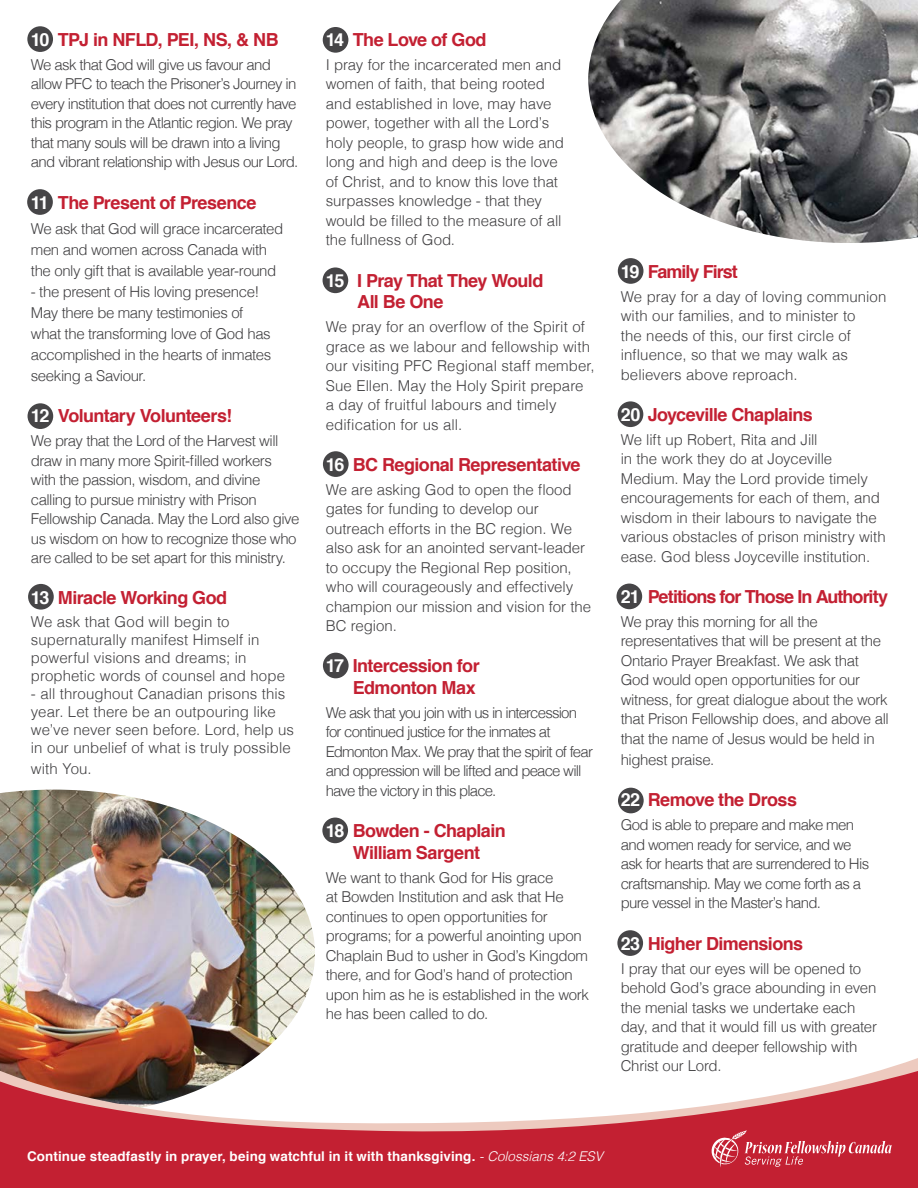
<style>
.page{position:relative;width:918px;height:1188px;background:#fff}
.page>*{position:absolute;margin:0;border:0;box-sizing:border-box;transform-origin:0 0}
.t1{font:700 18px/21.6px "Helvetica";letter-spacing:-.035em;color:#c32032}
.t2{font:700 18px "Helvetica";letter-spacing:-.055em;color:#c32032}
.t3{font:300 15px/19.5px "Helvetica";letter-spacing:-.02em;color:#414042}
.t4{font:300 15px/19.5px "Helvetica";letter-spacing:.005em;color:#414042}
.t5{font:300 15px/19.5px "Helvetica";letter-spacing:-.045em;color:#414042}
.t6{font:300 15px/19.5px "Helvetica";letter-spacing:-.055em;color:#414042}
.t7{font:700 13.35px "Helvetica";letter-spacing:.01em;color:#fff}
.s1{color:#fff}
.s2{font-weight:300;font-style:italic}
</style>
<div class="page">
<div style="left:28px;top:403px;width:25px;height:26px;background:#464547;border-radius:50%"></div>
<div style="left:28px;top:584px;width:26px;height:26px;background:#464547;border-radius:50%"></div>
<div style="left:27px;top:26px;width:26px;height:26px;background:#464547;border-radius:50%"></div>
<div style="left:27px;top:189px;width:26px;height:26px;background:#464547;border-radius:50%"></div>
<div style="left:618px;top:788px;width:26px;height:25px;background:#464547;border-radius:50%"></div>
<div style="left:616px;top:584px;width:26px;height:25px;background:#464547;border-radius:50%"></div>
<div style="left:618px;top:401px;width:25px;height:26px;background:#464547;border-radius:50%"></div>
<div style="left:618px;top:258px;width:26px;height:26px;background:#464547;border-radius:50%"></div>
<div style="left:323px;top:653px;width:26px;height:25px;background:#464547;border-radius:50%"></div>
<div style="left:323px;top:451px;width:26px;height:26px;background:#464547;border-radius:50%"></div>
<div style="left:323px;top:267px;width:25px;height:26px;background:#464547;border-radius:50%"></div>
<div style="left:323px;top:27px;width:25px;height:26px;background:#464547;border-radius:50%"></div>
<img style="left:588px;top:0;width:330px;height:243px">
<img style="left:0;top:790px;width:174px;height:18px">
<img style="left:0;top:808px;width:918px;height:380px">
<svg style="left:710px;top:1131px;width:182px;height:37px;background:#cb4150"></svg>
<p class="t1" style="left:31px;top:29px;width:249px"><span class="s1">10</span> TPJ in NFLD, PEI, NS, &amp; NB</p>
<p class="t5" style="left:31px;top:54px;width:269px">We ask that God will give us favour and allow PFC to teach the Prisoner’s Journey in every institution that does not currently have this program in the Atlantic region. We pray that many souls will be drawn into a living and vibrant relationship with Jesus our Lord.</p>
<p class="t1" style="left:31px;top:192px;width:227px"><span class="s1">11</span> The Present of Presence</p>
<p class="t3" style="left:31px;top:217px;width:254px;line-height:21px">We ask that God will grace incarcerated men and women across Canada with the only gift that is available year-round</p>
<p class="t3" style="left:31px;top:280px;width:242px;line-height:21px">- the present of His loving presence!<br>May there be many testimonies of what the transforming love of God has accomplished in the hearts of inmates seeking a Saviour.</p>
<p class="t1" style="left:31px;top:405px;width:203px"><span class="s1">12</span> Voluntary Volunteers!</p>
<p class="t3" style="left:31px;top:430px;width:270px">We pray that the Lord of the Harvest will draw in many more Spirit-filled workers with the passion, wisdom, and divine calling to pursue ministry with Prison Fellowship Canada. May the Lord also give us wisdom on how to recognize those who are called to be set apart for this ministry.</p>
<p class="t1" style="left:31px;top:587px;width:198px"><span class="s1">13</span> Miracle Working God</p>
<p class="t4" style="left:31px;top:611px;width:256px;line-height:18px">We ask that God will begin to supernaturally manifest Himself in powerful visions and dreams; in prophetic words of counsel and hope</p>
<p class="t4" style="left:31px;top:683px;width:265px;line-height:18px">- all throughout Canadian prisons this year. Let there be an outpouring like we’ve never seen before. Lord, help us in our unbelief of what is truly possible</p>
<p class="t3" style="left:31px;top:758px;width:62px">with You.</p>
<p class="t1" style="left:326px;top:29px;width:162px"><span class="s1">14</span> The Love of God</p>
<p class="t3" style="left:326px;top:54px;width:240px">I pray for the incarcerated men and women of faith, that being rooted and established in love, may have power, together with all the Lord’s holy people, to grasp how wide and long and high and deep is the love of Christ, and to know this love that surpasses knowledge - that they would be filled to the measure of all the fullness of God.</p>
<p class="t1" style="left:357px;top:270px;width:188px;text-indent:-31px"><span class="s1">15</span> I Pray That They Would<br>All Be One</p>
<p class="t4" style="left:326px;top:316px;width:271px">We pray for an overflow of the Spirit of grace as we labour and fellowship with our visiting PFC Regional staff member, Sue Ellen. May the Holy Spirit prepare a day of fruitful labours and timely edification for us all.</p>
<p class="t1" style="left:326px;top:454px;width:256px"><span class="s1">16</span> BC Regional Representative</p>
<p class="t3" style="left:326px;top:479px;width:267px">We are asking God to open the flood gates for funding to develop our outreach efforts in the BC region. We also ask for an anointed servant-leader to occupy the Regional Rep position, who will courageously and effectively champion our mission and vision for the BC region.</p>
<p class="t1" style="left:326px;top:655px;width:155px;text-align:right"><span class="s1">17</span> Intercession for<br>Edmonton Max</p>
<p class="t6" style="left:326px;top:702px;width:269px">We ask that you join with us in intercession for continued justice for the inmates at Edmonton Max. We pray that the spirit of fear and oppression will be lifted and peace will have the victory in this place.</p>
<p class="t1" style="left:326px;top:820px;width:181px;text-align:center"><span class="s1">18</span> Bowden - Chaplain<br>William Sargent</p>
<p class="t3" style="left:326px;top:866px;width:265px">We want to thank God for His grace<br>at Bowden Institution and ask that He continues to open opportunities for programs; for a powerful anointing upon Chaplain Bud to usher in God’s Kingdom there, and for God’s hand of protection upon him as he is established in the work he has been called to do.</p>
<p class="t2" style="left:621px;top:257px;width:119px"><span class="s1">19</span> Family First</p>
<p class="t4" style="left:621px;top:285px;width:267px">We pray for a day of loving communion with our families, and to minister to<br>the needs of this, our first circle of influence, so that we may walk as believers above reproach.</p>
<p class="t1" style="left:621px;top:404px;width:194px"><span class="s1">20</span> Joyceville Chaplains</p>
<p class="t3" style="left:621px;top:428px;width:267px">We lift up Robert, Rita and Jill<br>in the work they do at Joyceville Medium. May the Lord provide timely encouragements for each of them, and wisdom in their labours to navigate the various obstacles of prison ministry with ease. God bless Joyceville institution.</p>
<p class="t2" style="left:621px;top:582px;width:269px"><span class="s1">21</span> Petitions for Those In Authority</p>
<p class="t3" style="left:621px;top:611px;width:270px">We pray this morning for all the representatives that will be present at the Ontario Prayer Breakfast. We ask that God would open opportunities for our witness, for great dialogue about the work that Prison Fellowship does, and above all that the name of Jesus would be held in</p>
<p class="t3" style="left:621px;top:749px;width:95px">highest praise.</p>
<p class="t1" style="left:621px;top:789px;width:178px"><span class="s1">22</span> Remove the Dross</p>
<p class="t5" style="left:621px;top:814px;width:250px">God is able to prepare and make men and women ready for service, and we ask for hearts that are surrendered to His craftsmanship. May we come forth as a pure vessel in the Master’s hand.</p>
<p class="t1" style="left:621px;top:933px;width:184px"><span class="s1">23</span> Higher Dimensions</p>
<p class="t3" style="left:621px;top:957px;width:258px">I pray that our eyes will be opened to behold God’s grace abounding in even the menial tasks we undertake each day, and that it would fill us with greater gratitude and deeper fellowship with Christ our Lord.</p>
<p class="t7" style="left:27px;top:1145px;width:577px">Continue steadfastly in prayer, being watchful in it with thanksgiving. <span class="s2">- Colossians 4:2 ESV</span></p>
</div>
